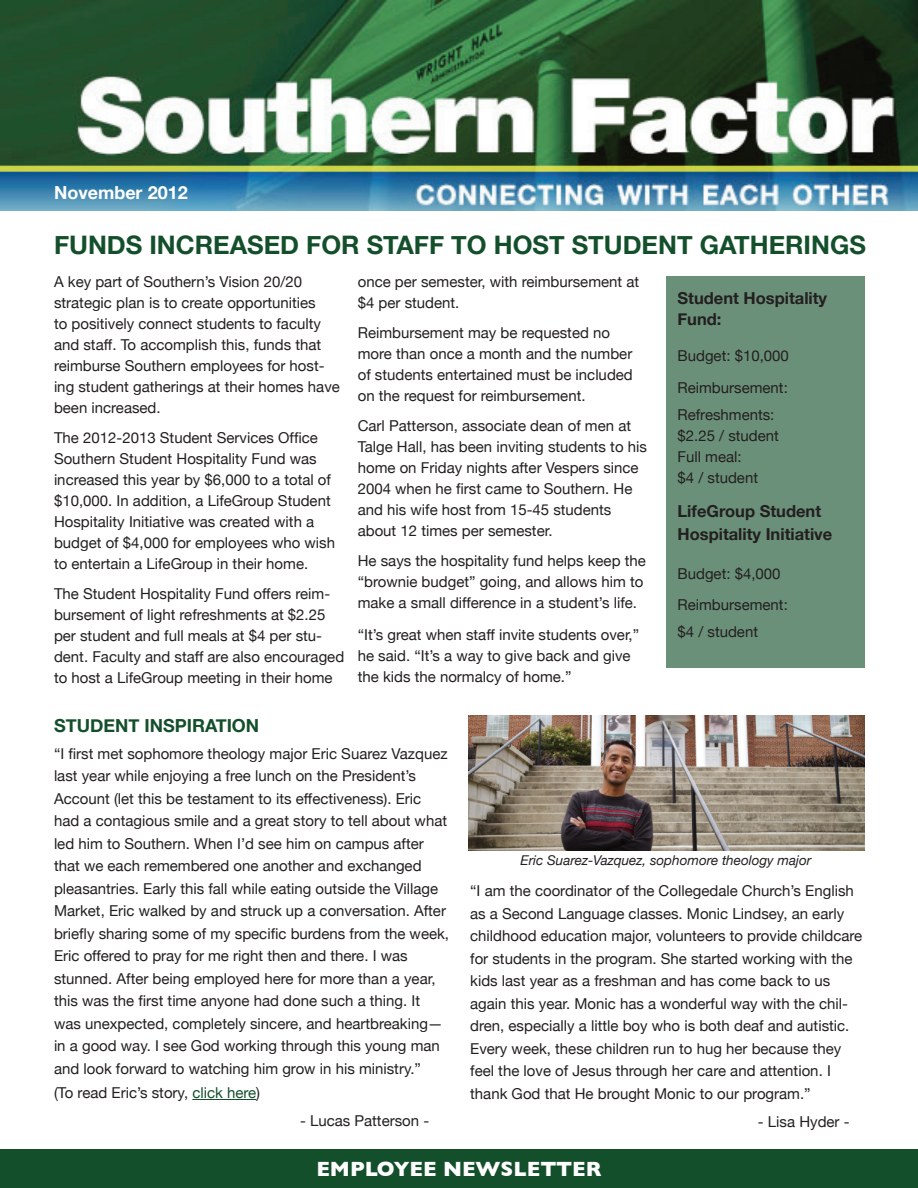
<style>
.page{position:relative;width:918px;height:1188px;background:#fff}
.page>*{position:absolute;margin:0;border:0;box-sizing:border-box;transform-origin:0 0}
.t1{font:700 25.5px "Helvetica Neue";color:#144f2b}
.t2{font:700 21px "Gill Sans";color:#fff}
.t3{font:700 18px "Helvetica Neue";color:#144f2b}
.t4{font:700 18px "Helvetica Neue";color:#fff}
.t5{font:700 16.5px/21px "Helvetica Neue";color:#231f20}
.t6{font:15px/21px "Helvetica Neue";color:#231f20}
.t7{font:italic 13.5px "Helvetica Neue";color:#231f20}
.s1{color:#144f2b}
</style>
<div class="page">
<div style="left:666px;top:276px;width:198px;height:392px;background:#6b9079"></div>
<hr style="left:192px;top:1099px;width:64px;height:1px;background:#144f2b">
<img style="left:0;top:1px;width:918px;height:210px">
<div style="left:0;top:1149px;width:918px;height:39px;background:#144f2b"></div>
<img style="left:468px;top:716px;width:396px;height:134px">
<p class="t4" style="left:54px;top:181px;width:135px">November 2012</p>
<h1 class="t1" style="left:54px;top:229px;width:35px">FUND</h1>
<h1 class="t1" style="left:126px;top:229px;width:481px">S INCREASED FOR STAFF TO HOST STUDENT</h1>
<h1 class="t1" style="left:700px;top:229px;width:168px">GATHERINGS</h1>
<p class="t6" style="left:54px;top:271px;width:287px">A key part of Southern’s Vision 20/20 strategic plan is to create opportunities<br>to positively connect students to faculty and staff. To accomplish this, funds that reimburse Southern employees for host&shy;ing student gatherings at their homes have been increased.</p>
<p class="t6" style="left:54px;top:427px;width:283px">The 2012-2013 Student Services Office Southern Student Hospitality Fund was increased this year by $6,000 to a total of $10,000. In addition, a LifeGroup Student Hospitality Initiative was created with a budget of $4,000 for employees who wish to entertain a LifeGroup in their home.</p>
<p class="t6" style="left:54px;top:583px;width:292px">The Student Hospitality Fund offers reim&shy;bursement of light refreshments at $2.25 per student and full meals at $4 per stu&shy;dent. Faculty and staff are also encouraged to host a LifeGroup meeting in their home</p>
<p class="t6" style="left:358px;top:271px;width:283px">once per semester, with reimbursement at $4 per student.</p>
<p class="t6" style="left:358px;top:322px;width:277px">Reimbursement may be requested no more than once a month and the number of students entertained must be included on the request for reimbursement.</p>
<p class="t6" style="left:358px;top:415px;width:291px">Carl Patterson, associate dean of men at Talge Hall, has been inviting students to his home on Friday nights after Vespers since 2004 when he first came to Southern. He and his wife host from 15-45 students about 12 times per semester.</p>
<p class="t6" style="left:358px;top:550px;width:290px">He says the hospitality fund helps keep the “brownie budget” going, and allows him to make a small difference in a student’s life.</p>
<p class="t6" style="left:358px;top:624px;width:283px">“It’s great when staff invite students over,” he said. “It’s a way to give back and give the kids the normalcy of home.”</p>
<p class="t5" style="left:678px;top:287px;width:151px">Student Hospitality<br>Fund:</p>
<p class="t6" style="left:678px;top:340px;width:113px;line-height:31.5px">Budget: $10,000<br>Reimbursement:</p>
<p class="t6" style="left:678px;top:404px;width:103px">Refreshments: $2.25 / student<br>Full meal:<br>$4 / student</p>
<p class="t5" style="left:678px;top:500px;width:156px;line-height:22.5px">LifeGroup Student<br>Hospitality Initiative</p>
<p class="t6" style="left:678px;top:557px;width:112px;line-height:31.5px">Budget: $4,000<br>Reimbursement:</p>
<p class="t6" style="left:678px;top:621px;width:82px">$4 / student</p>
<p class="t3" style="left:54px;top:714px;width:204px">Student INSPIRATION</p>
<p class="t6" style="left:54px;top:742px;width:397px;line-height:22.5px">“I first met sophomore theology major Eric Suarez Vazquez last year while enjoying a free lunch on the President’s Account (let this be testament to its effectiveness). Eric had a contagious smile and a great story to tell about what led him to Southern. When I’d see him on campus after that we each remembered one another and exchanged pleasantries. Early this fall while eating outside the Village Market, Eric walked by and struck up a conversation. After briefly sharing some of my specific burdens from the week, Eric offered to pray for me right then and there. I was stunned. After being employed here for more than a year, this was the first time anyone had done such a thing. It was unexpected, completely sincere, and heartbreaking— in a good way. I see God working through this young man and look forward to watching him grow in his ministry.”</p>
<p class="t6" style="left:54px;top:1082px;width:208px">(To read Eric’s story, <span class="s1">click here</span>)</p>
<p class="t6" style="left:300px;top:1110px;width:131px">- Lucas Patterson -</p>
<p class="t7" style="left:520px;top:852px;width:292px">Eric Suarez-Vazquez, sophomore theology major</p>
<p class="t6" style="left:470px;top:879px;width:394px;line-height:22.5px">“I am the coordinator of the Collegedale Church’s English as a Second Language classes. Monic Lindsey, an early childhood education major, volunteers to provide childcare for students in the program. She started working with the kids last year as a freshman and has come back to us again this year. Monic has a wonderful way with the chil&shy;dren, especially a little boy who is both deaf and autistic.<br>Every week, these children run to hug her because they feel the love of Jesus through her care and attention. I thank God that He brought Monic to our program.”</p>
<p class="t6" style="left:758px;top:1111px;width:93px">- Lisa Hyder -</p>
<h2 class="t2" style="left:316px;top:1157px;width:287px">EMPLOYEE NEWSLETTER</h2>
</div>
